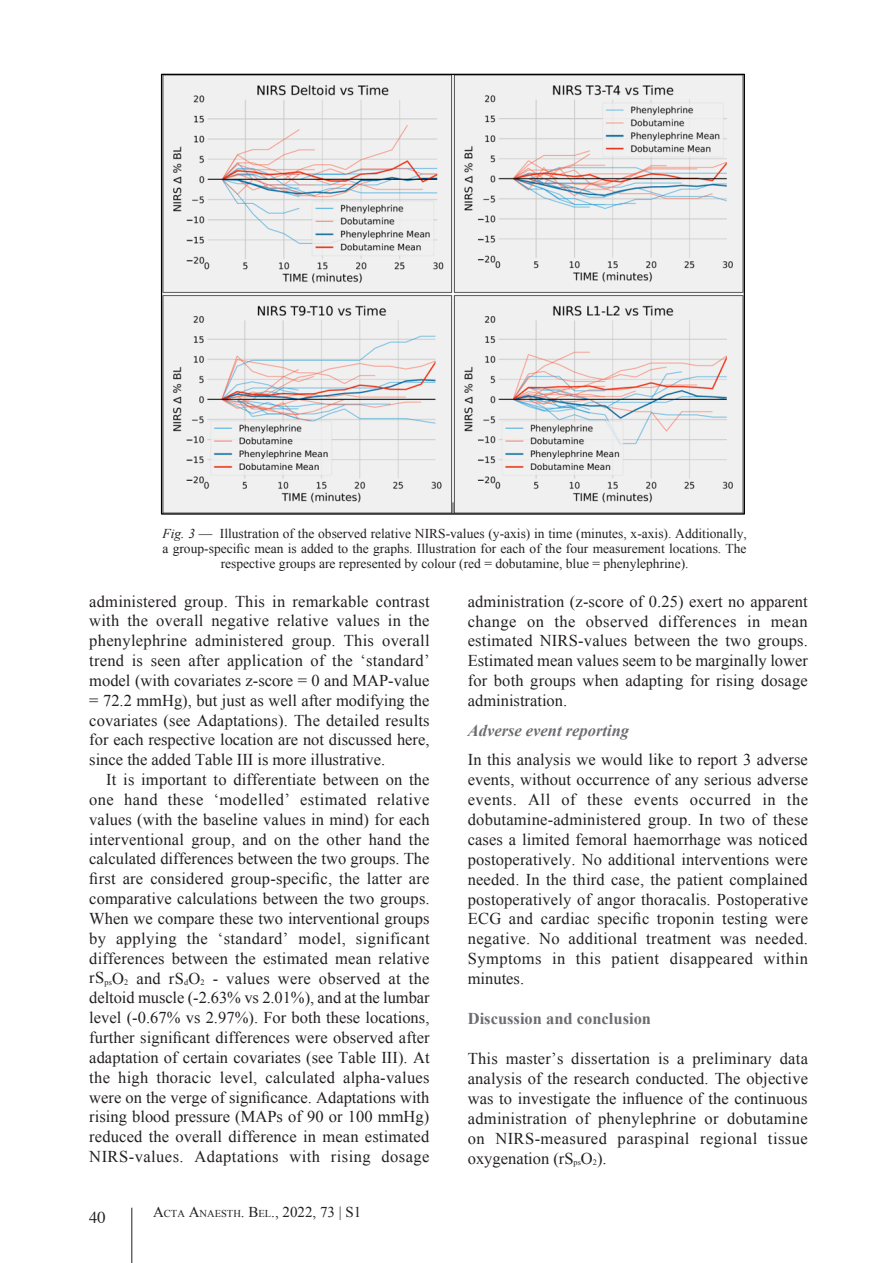
<style>
.page{position:relative;width:893px;height:1263px;background:#fff}
.page>*{position:absolute;margin:0;border:0;box-sizing:border-box;transform-origin:0 0}
.t1{font:16.5px/19.8px "Times New Roman";letter-spacing:.01em;color:#231f20;text-align:justify}
.t2{font:700 16.5px "Times New Roman";color:#6c6d70}
.t3{font:italic 700 16.5px "Times New Roman";color:#6c6d70}
.t4{font:16.5px "Times";color:#231f20}
.t5{font:italic 15.45px/17.5px "Times New Roman";color:#000}
.t6{font:15px "Times New Roman";color:#231f20}
.t7{font:13.5px/15px "Times New Roman";color:#231f20;text-align:center}
.s1{font-style:italic}
.s2{font-size:10.5px}
</style>
<div class="page">
<hr style="left:131px;top:1208px;width:1px;height:55px;background:#231f20">
<img style="left:163px;top:76px;width:580px;height:437px">
<p class="t7" style="left:162px;top:526px;width:586px"><span class="s1">Fig. 3</span> — Illustration of the observed relative NIRS-values (y-axis) in time (minutes, x-axis). Additionally, a group-specific mean is added to the graphs. Illustration for each of the four measurement locations. The respective groups are represented by colour (red = dobutamine, blue = phenylephrine).</p>
<p class="t5" style="left:160px;top:527px;width:601px">Figure 3 : Illustration of the observed relative NIRS-values (y-axis) in time (minutes, x-axis).<br>Additionally, a group-specific mean is added to the graphs. Illustration for each of the four</p>
<p class="t1" style="left:89px;top:591px;width:342px">administered group. This in remarkable contrast with the overall negative relative values in the phenylephrine administered group. This overall trend is seen after application of the ‘standard’ model (with covariates z-score = 0 and MAP-value = 72.2 mmHg), but just as well after modifying the covariates (see Adaptations). The detailed results for each respective location are not discussed here, since the added Table III is more illustrative.</p>
<p class="t1" style="left:89px;top:769px;width:342px;text-indent:17px">It is important to differentiate between on the one hand these ‘modelled’ estimated relative values (with the baseline values in mind) for each interventional group, and on the other hand the calculated differences between the two groups. The first are considered group-specific, the latter are comparative calculations between the two groups.<br>When we compare these two interventional groups by applying the ‘standard’ model, significant differences between the estimated mean relative rS<sub>ps</sub>O<sub>2</sub> and rS<sub>d</sub>O<sub>2</sub> - values were observed at the deltoid muscle (-2.63% vs 2.01%), and at the lumbar level (-0.67% vs 2.97%). For both these locations, further significant differences were observed after adaptation of certain covariates (see Table III). At the high thoracic level, calculated alpha-values were on the verge of significance. Adaptations with rising blood pressure (MAPs of 90 or 100 mmHg) reduced the overall difference in mean estimated NIRS-values. Adaptations with rising dosage</p>
<p class="t4" style="left:89px;top:1202px;width:18px">40</p>
<p class="t6" style="left:153px;top:1202px;width:210px">A<span class="s2">CTA</span> A<span class="s2">NAESTH</span>. B<span class="s2">EL</span>., 2022, 73 | S1</p>
<p class="t1" style="left:468px;top:591px;width:342px">administration (z-score of 0.25) exert no apparent change on the observed differences in mean estimated NIRS-values between the two groups.<br>Estimated mean values seem to be marginally lower for both groups when adapting for rising dosage administration.</p>
<p class="t3" style="left:468px;top:719px;width:163px">Adverse event reporting</p>
<p class="t1" style="left:468px;top:749px;width:342px">In this analysis we would like to report 3 adverse events, without occurrence of any serious adverse events. All of these events occurred in the dobutamine-administered group. In two of these cases a limited femoral haemorrhage was noticed postoperatively. No additional interventions were needed. In the third case, the patient complained postoperatively of angor thoracalis. Postoperative ECG and cardiac specific troponin testing were negative. No additional treatment was needed.<br>Symptoms in this patient disappeared within minutes.</p>
<p class="t2" style="left:468px;top:1007px;width:185px">Discussion and conclusion</p>
<p class="t1" style="left:468px;top:1048px;width:342px">This master’s dissertation is a preliminary data analysis of the research conducted. The objective was to investigate the influence of the continuous administration of phenylephrine or dobutamine on NIRS-measured paraspinal regional tissue oxygenation (rS<sub>ps</sub>O<sub>2</sub>).</p>
</div>
